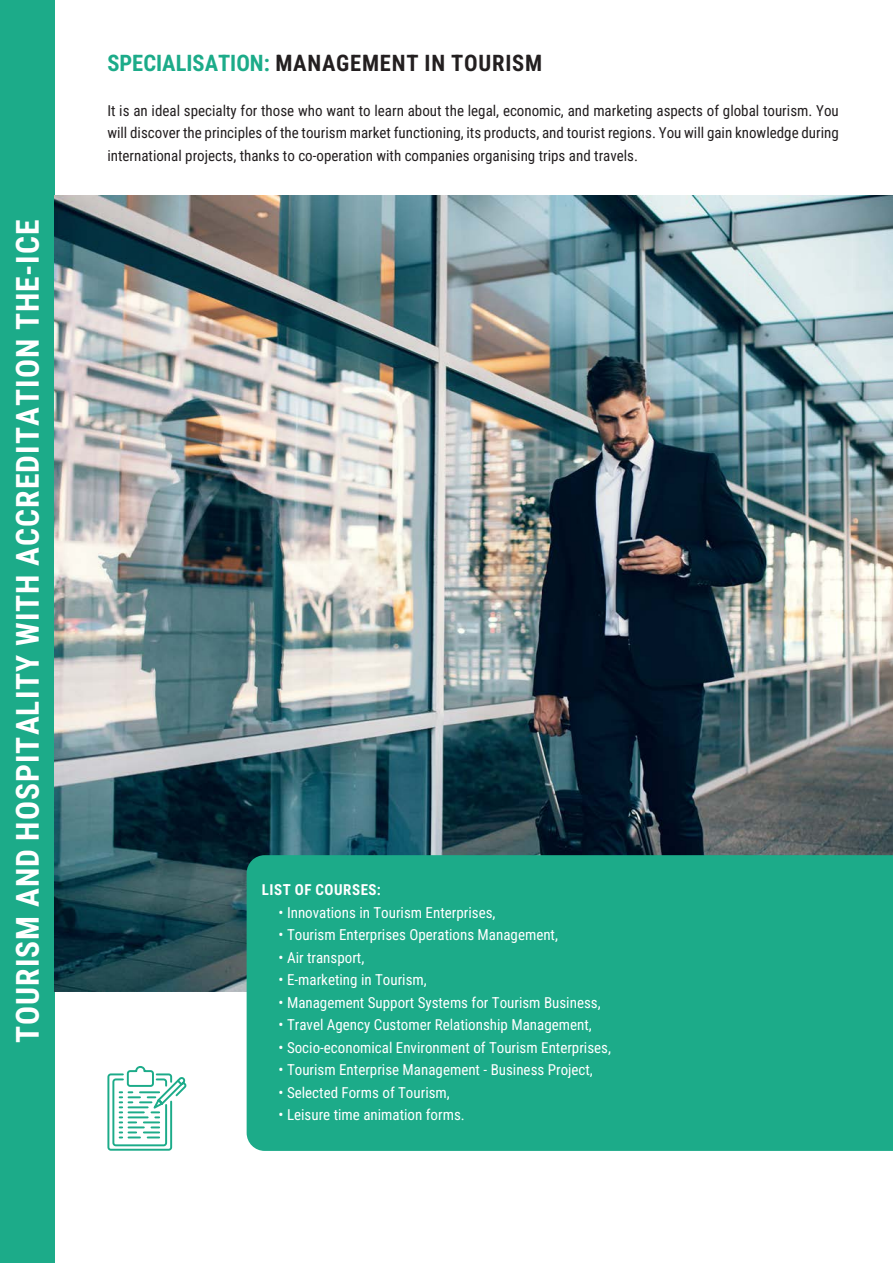
<style>
.page{position:relative;width:893px;height:1263px;background:#fff}
.page>*{position:absolute;margin:0;border:0;box-sizing:border-box;transform-origin:0 0}
.t1{font:31.5px "Roboto Condensed";letter-spacing:.035em;color:#fff}
.t2{font:22.5px "Roboto Condensed";letter-spacing:.035em;color:#231f20}
.t3{font:15px "Roboto Condensed";color:#fff}
.t4{font:15px/22.5px "Roboto Condensed";color:#231f20;text-align:justify}
.t5{font:15px "Roboto Condensed";letter-spacing:.035em;color:#fff}
.s1{color:#1cab89}
</style>
<div class="page">
<div style="left:0;top:0;width:54px;height:1263px;background:#1cab89"></div>
<img style="left:54px;top:196px;width:839px;height:796px">
<div style="left:247px;top:855px;width:646px;height:296px;background:#1cab89"></div>
<svg style="left:107px;top:1066px;width:80px;height:85px"></svg>
<p class="t1" style="left:6px;top:1043px;width:825px;rotate:-90deg">TOURISM AND HOSPITALITY WITH ACCREDITATION THE-ICE</p>
<p class="t2" style="left:107px;top:47px;width:436px"><span class="s1">SPECIALISATION:</span> MANAGEMENT IN TOURISM</p>
<p class="t4" style="left:107px;top:99px;width:733px">It is an ideal specialty for those who want to learn about the legal, economic, and marketing aspects of global tourism. You will discover the principles of the tourism market functioning, its products, and tourist regions. You will gain knowledge during international projects, thanks to co-operation with companies organising trips and travels.</p>
<p class="t5" style="left:262px;top:879px;width:121px">LIST OF COURSES:</p>
<p class="t3" style="left:278px;top:902px;width:218px">• Innovations in Tourism Enterprises,</p>
<p class="t3" style="left:278px;top:924px;width:281px">• Tourism Enterprises Operations Management,</p>
<p class="t3" style="left:278px;top:947px;width:87px">• Air transport,</p>
<p class="t3" style="left:278px;top:969px;width:150px">• E-marketing in Tourism,</p>
<p class="t3" style="left:278px;top:992px;width:324px">• Management Support Systems for Tourism Business,</p>
<p class="t3" style="left:278px;top:1014px;width:315px">• Travel Agency Customer Relationship Management,</p>
<p class="t3" style="left:278px;top:1037px;width:334px">• Socio-economical Environment of Tourism Enterprises,</p>
<p class="t3" style="left:278px;top:1059px;width:316px">• Tourism Enterprise Management - Business Project,</p>
<p class="t3" style="left:278px;top:1082px;width:173px">• Selected Forms of Tourism,</p>
<p class="t3" style="left:278px;top:1104px;width:188px">• Leisure time animation forms.</p>
</div>
